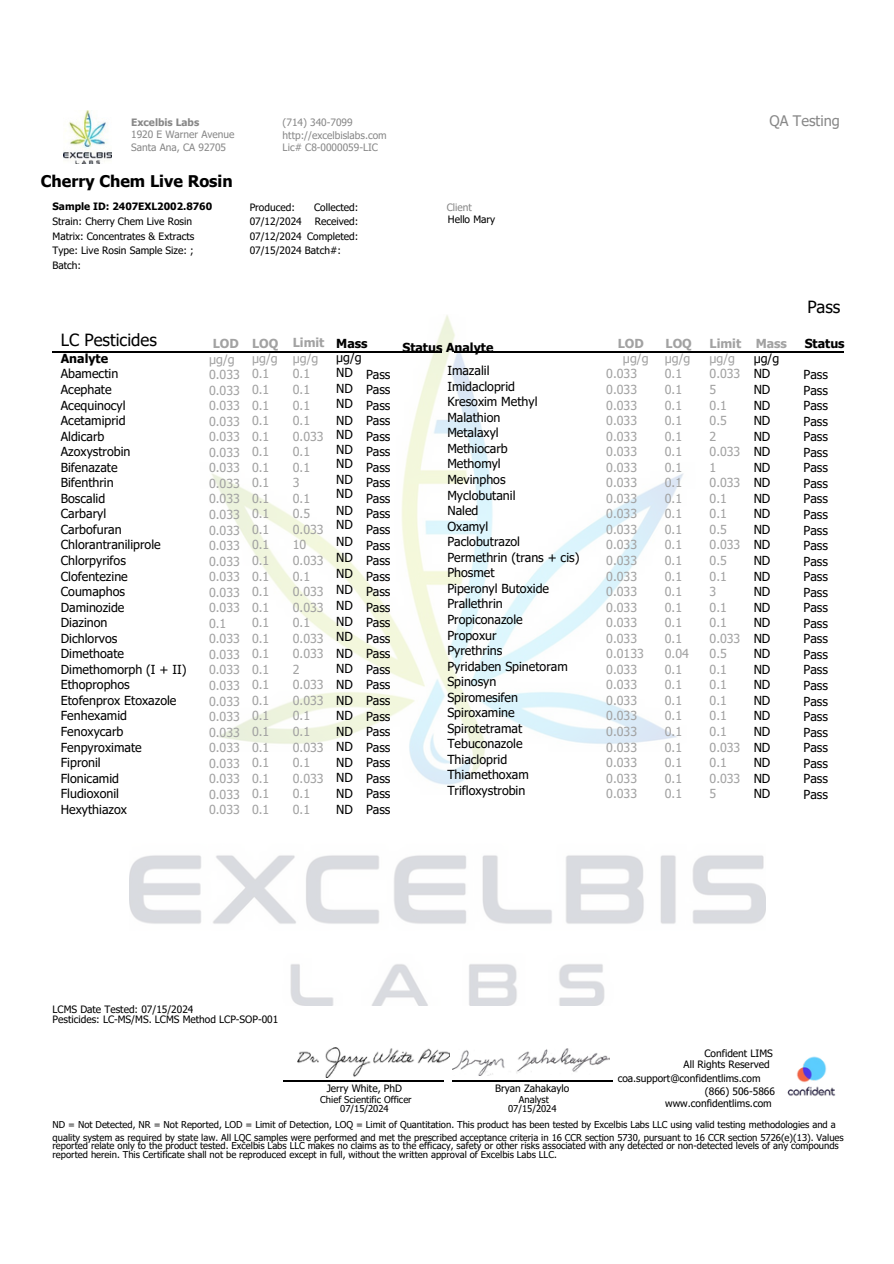
<style>
.page{position:relative;width:894px;height:1264px;background:#fff}
.page>*{position:absolute;margin:0;border:0;box-sizing:border-box;transform-origin:0 0}
.t1{font:16.8px "Tahoma";color:#000}
.t2{font:700 16.05px "Tahoma";color:#000}
.t3{font:14.55px "Tahoma";color:#888}
.t4{font:12.45px/15.6px "Tahoma";color:#000;text-align:justify}
.t5{font:12.45px/15.6px "Tahoma";color:#a2a2a2}
.t6{font:700 12.45px/13.5px "Tahoma";color:#000}
.t7{font:700 12.45px "Tahoma";color:#a2a2a2}
.t8{font:10.2px/14.7px "Tahoma";color:#000}
.t9{font:10.2px/12.3px "Tahoma";color:#888}
.t10{font:9.45px/9px "Tahoma";color:#000;text-align:center}
.s1{font-weight:700}
.s2{font-weight:400}
</style>
<div class="page">
<img style="left:63px;top:110px;width:48px;height:53px">
<img style="left:787px;top:1056px;width:49px;height:40px">
<img style="left:297px;top:1047px;width:152px;height:30px">
<img style="left:452px;top:1048px;width:157px;height:27px">
<hr style="left:284px;top:1080px;width:159px;height:1px;background:#000">
<hr style="left:452px;top:1080px;width:160px;height:1px;background:#000">
<img style="left:129px;top:315px;width:636px;height:690px">
<hr style="left:53px;top:351px;width:160px;height:2px;background:#000">
<hr style="left:213px;top:351px;width:136px;height:2px;background:#000">
<hr style="left:349px;top:351px;width:92px;height:2px;background:#000">
<hr style="left:454px;top:351px;width:169px;height:2px;background:#000">
<hr style="left:623px;top:351px;width:131px;height:2px;background:#000">
<hr style="left:754px;top:351px;width:89px;height:2px;background:#000">
<p class="t9" style="left:131px;top:116px;width:105px"><span class="s1">Excelbis Labs<br></span>1920 E Warner Avenue<br>Santa Ana, CA 92705</p>
<h5 class="t2" style="left:41px;top:171px;width:193px">Cherry Chem Live Rosin</h5>
<p class="t8" style="left:53px;top:199px;width:161px"><span class="s1">Sample ID: 2407EXL2002.8760<br></span>Strain: Cherry Chem Live Rosin<br>Matrix: Concentrates &amp; Extracts<br>Type: Live Rosin Sample Size: ;<br>Batch:</p>
<p class="t9" style="left:282px;top:116px;width:106px">(714) 340-7099 http://excelbislabs.com<br>Lic# C8-0000059-LIC</p>
<p class="t8" style="left:249px;top:199px;width:47px">Produced:</p>
<p class="t8" style="left:314px;top:199px;width:46px">Collected:</p>
<p class="t8" style="left:249px;top:214px;width:54px">07/12/2024</p>
<p class="t8" style="left:249px;top:214px;width:110px;text-align:justify;text-indent:65px">Received:<br>07/12/2024 Completed:<br>07/15/2024 Batch#:</p>
<h3 class="t9" style="left:446px;top:200px;width:27px">Client</h3>
<h5 class="t8" style="left:447px;top:211px;width:49px">Hello Mary</h5>
<p class="t3" style="left:769px;top:112px;width:72px">QA Testing</p>
<h5 class="t1" style="left:807px;top:296px;width:35px">Pass</h5>
<h5 class="t1" style="left:61px;top:329px;width:97px">LC Pesticides</h5>
<h5 class="t4" style="left:61px;top:350px;width:101px;text-align:left"><span class="s1">Analyte<br></span>Abamectin<br>Acephate<br>Acequinocyl<br>Acetamiprid<br>Aldicarb<br>Azoxystrobin<br>Bifenazate<br>Bifenthrin<br>Boscalid<br>Carbaryl<br>Carbofuran<br>Chlorantraniliprole<br>Chlorpyrifos<br>Clofentezine<br>Coumaphos<br>Daminozide<br>Diazinon<br>Dichlorvos</h5>
<h4 class="t4" style="left:61px;top:645px;width:127px;text-align:left">Dimethoate<br>Dimethomorph (I + II)<br>Ethoprophos<br>Etofenprox Etoxazole<br>Fenhexamid<br>Fenoxycarb<br>Fenpyroximate<br>Fipronil<br>Flonicamid<br>Fludioxonil<br>Hexythiazox</h4>
<p class="t5" style="left:293px;top:334px;width:33px"><span class="s1">Limit </span>µg/g<br>0.1<br>0.1<br>0.1<br>0.1<br>0.033<br>0.1<br>0.1<br>3<br>0.1<br>0.5<br>0.033<br>10<br>0.033<br>0.1<br>0.033<br>0.033<br>0.1<br>0.033<br>0.033<br>2<br>0.033</p>
<p class="t5" style="left:293px;top:692px;width:32px">0.033<br>0.1<br>0.1<br>0.033<br>0.1<br>0.033<br>0.1<br>0.1</p>
<p class="t7" style="left:709px;top:335px;width:79px">Limit Mass</p>
<p class="t7" style="left:617px;top:335px;width:28px">LOD</p>
<p class="t7" style="left:665px;top:335px;width:28px">LOQ</p>
<p class="t5" style="left:606px;top:350px;width:44px;text-indent:17px">µg/g<br>0.033<br>0.033<br>0.033<br>0.033<br>0.033<br>0.033<br>0.033<br>0.033<br>0.033<br>0.033<br>0.033<br>0.033<br>0.033<br>0.033<br>0.033<br>0.033<br>0.033<br>0.033<br>0.0133<br>0.033<br>0.033<br>0.033<br>0.033<br>0.033<br>0.033<br>0.033<br>0.033<br>0.033</p>
<p class="t5" style="left:664px;top:350px;width:27px">µg/g<br>0.1<br>0.1<br>0.1<br>0.1<br>0.1<br>0.1<br>0.1<br>0.1<br>0.1<br>0.1<br>0.1<br>0.1<br>0.1<br>0.1<br>0.1<br>0.1<br>0.1<br>0.1<br>0.04<br>0.1<br>0.1<br>0.1<br>0.1<br>0.1<br>0.1<br>0.1<br>0.1<br>0.1</p>
<p class="t4" style="left:753px;top:350px;width:27px;text-align:left">µg/g<br>ND<br>ND<br>ND<br>ND<br>ND<br>ND<br>ND<br>ND<br>ND<br>ND<br>ND<br>ND<br>ND<br>ND<br>ND<br>ND<br>ND<br>ND<br>ND<br>ND<br>ND<br>ND<br>ND<br>ND<br>ND<br>ND<br>ND<br>ND</p>
<p class="t7" style="left:213px;top:336px;width:28px">LOD</p>
<p class="t7" style="left:252px;top:336px;width:28px">LOQ</p>
<h5 class="t6" style="left:804px;top:336px;width:41px">Status</h5>
<p class="t5" style="left:209px;top:351px;width:32px">µg/g<br>0.033<br>0.033<br>0.033<br>0.033<br>0.033<br>0.033<br>0.033<br>0.033<br>0.033<br>0.033<br>0.033<br>0.033<br>0.033<br>0.033<br>0.033<br>0.033<br>0.1<br>0.033</p>
<p class="t5" style="left:209px;top:646px;width:32px;text-align:justify">0.033<br>0.033<br>0.033<br>0.033<br>0.033<br>0.033<br>0.033<br>0.033<br>0.033<br>0.033<br>0.033</p>
<p class="t6" style="left:336px;top:336px;width:33px">Mass <span class="s2">µg/g</span></p>
<p class="t4" style="left:336px;top:364px;width:18px">ND ND ND ND</p>
<p class="t4" style="left:336px;top:427px;width:18px;line-height:14.7px">ND ND ND ND ND</p>
<p class="t4" style="left:336px;top:502px;width:18px;line-height:14.5px">ND<br>ND</p>
<p class="t4" style="left:336px;top:533px;width:18px">ND ND ND ND ND ND ND ND ND</p>
<p class="t4" style="left:336px;top:676px;width:18px">ND ND ND ND ND ND ND ND ND</p>
<p class="t6" style="left:402px;top:340px;width:92px">Status Analyte</p>
<p class="t4" style="left:447px;top:362px;width:134px;text-align:left">Imazalil<br>Imidacloprid<br>Kresoxim Methyl<br>Malathion<br>Metalaxyl<br>Methiocarb<br>Methomyl<br>Mevinphos<br>Myclobutanil<br>Naled<br>Oxamyl<br>Paclobutrazol<br>Permethrin (trans + cis)<br>Phosmet<br>Piperonyl Butoxide<br>Prallethrin<br>Propiconazole<br>Propoxur<br>Pyrethrins<br>Pyridaben Spinetoram<br>Spinosyn</p>
<p class="t4" style="left:447px;top:689px;width:83px;text-align:left">Spiromesifen<br>Spiroxamine<br>Spirotetramat<br>Tebuconazole<br>Thiacloprid<br>Thiamethoxam<br>Trifloxystrobin</p>
<p class="t5" style="left:252px;top:350px;width:27px">µg/g<br>0.1<br>0.1<br>0.1<br>0.1<br>0.1<br>0.1<br>0.1<br>0.1<br>0.1<br>0.1<br>0.1<br>0.1<br>0.1<br>0.1<br>0.1<br>0.1<br>0.1<br>0.1<br>0.1<br>0.1</p>
<p class="t5" style="left:252px;top:676px;width:19px;text-align:justify">0.1<br>0.1<br>0.1<br>0.1<br>0.1<br>0.1<br>0.1<br>0.1<br>0.1</p>
<p class="t5" style="left:709px;top:350px;width:32px">µg/g<br>0.033<br>5<br>0.1<br>0.5<br>2<br>0.033<br>1<br>0.033<br>0.1<br>0.1<br>0.5<br>0.033<br>0.5<br>0.1<br>3<br>0.1<br>0.1<br>0.033<br>0.5<br>0.1<br>0.1<br>0.1<br>0.1<br>0.1<br>0.033<br>0.1<br>0.033<br>5</p>
<p class="t4" style="left:366px;top:366px;width:26px">Pass Pass Pass Pass Pass Pass Pass Pass Pass Pass Pass Pass Pass Pass Pass Pass</p>
<p class="t4" style="left:366px;top:614px;width:26px">Pass Pass Pass Pass Pass Pass Pass Pass Pass Pass Pass Pass Pass</p>
<p class="t4" style="left:803px;top:366px;width:26px">Pass Pass Pass Pass Pass Pass Pass Pass Pass Pass Pass Pass Pass Pass Pass Pass Pass Pass Pass Pass Pass Pass Pass Pass Pass Pass Pass Pass</p>
<p class="t8" style="left:53px;top:1004px;width:227px;line-height:10.2px">LCMS Date Tested: 07/15/2024<br>Pesticides: LC-MS/MS. LCMS Method LCP-SOP-001</p>
<h5 class="t8" style="left:683px;top:1047px;width:91px;line-height:11.2px;text-indent:21px">Confident LIMS<br>All Rights Reserved</h5>
<h3 class="t8" style="left:617px;top:1070px;width:144px">coa.support@confidentlims.com</h3>
<h5 class="t8" style="left:704px;top:1083px;width:71px">(866) 506-5866</h5>
<h4 class="t8" style="left:665px;top:1095px;width:108px">www.confidentlims.com</h4>
<h5 class="t10" style="left:53px;top:1119px;width:784px">ND = Not Detected, NR = Not Reported, LOD = Limit of Detection, LOQ = Limit of Quantitation. This product has been tested by Excelbis Labs LLC using valid testing methodologies and a</h5>
<h5 class="t10" style="left:53px;top:1132px;width:792px">quality system as required by state law. All LQC samples were performed and met the prescribed acceptance criteria in 16 CCR section 5730, pursuant to 16 CCR section 5726(e)(13). Values</h5>
<h5 class="t10" style="left:53px;top:1140px;width:787px">reported relate only to the product tested. Excelbis Labs LLC makes no claims as to the efficacy, safety or other risks associated with any detected or non-detected levels of any compounds</h5>
<h5 class="t10" style="left:53px;top:1149px;width:505px">reported herein. This Certificate shall not be reproduced except in full, without the written approval of Excelbis Labs LLC.</h5>
<h5 class="t8" style="left:326px;top:1080px;width:77px">Jerry White, PhD</h5>
<p class="t10" style="left:320px;top:1094px;width:93px">Chief Scientific Officer<br>07/15/2024</p>
<h3 class="t8" style="left:495px;top:1080px;width:76px">Bryan Zahakaylo</h3>
<h5 class="t10" style="left:508px;top:1094px;width:50px">Analyst<br>07/15/2024</h5>
</div>
